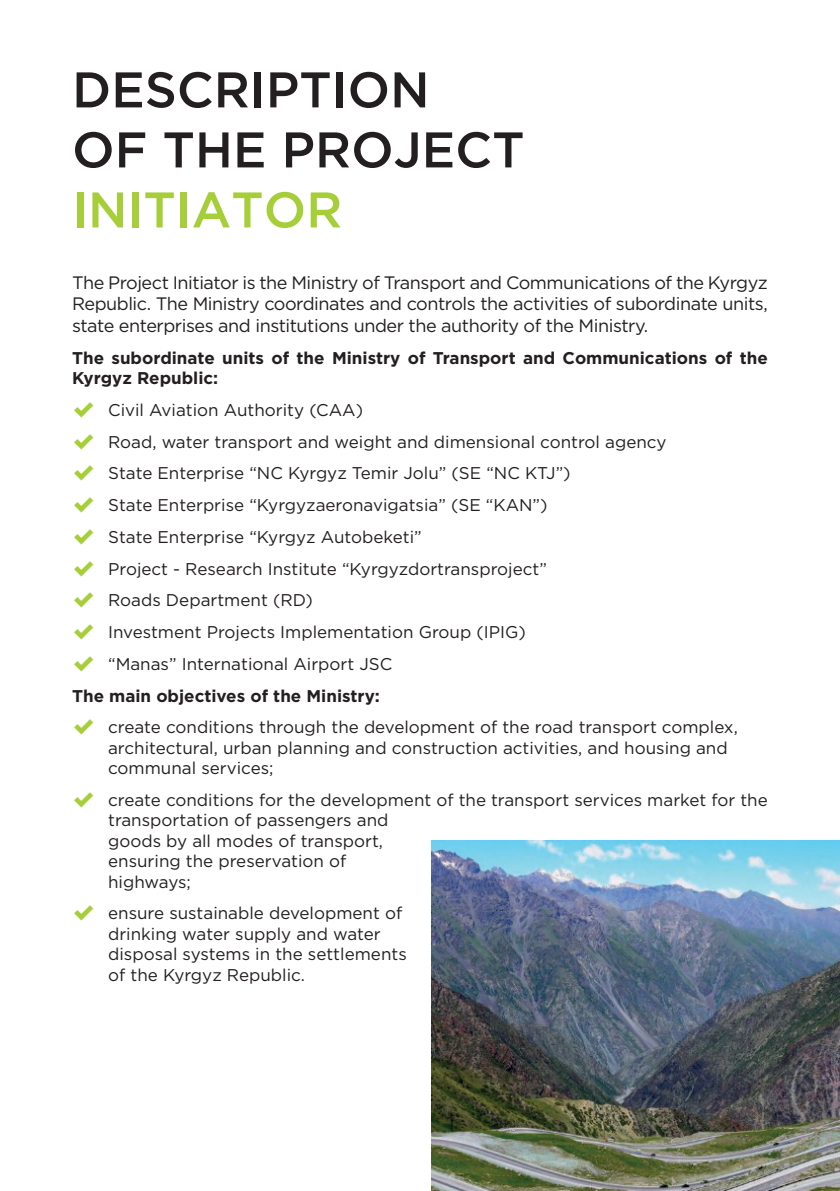
<style>
.page{position:relative;width:840px;height:1191px;background:#fff}
.page>*{position:absolute;margin:0;border:0;box-sizing:border-box;transform-origin:0 0}
.t1{font:500 50px/60px "Gotham Pro";color:#231f20}
.t2{font:500 50px "Gotham Pro";color:#a6ce39}
.t3{font:18px/21.6px "Gotham Pro";letter-spacing:-.025em;color:#231f20;text-align:justify}
.t4{font:17px/20.4px "Gotham Pro";color:#231f20}
.t5{font:700 17px/20.4px "Gotham Pro";color:#231f20}
</style>
<div class="page">
<img style="left:431px;top:840px;width:408px;height:351px">
<h1 class="t1" style="left:72px;top:59px;width:453px">DESCRIPTION<br>OF THE PROJECT</h1>
<h1 class="t2" style="left:72px;top:181px;width:271px">INITIATOR</h1>
<p class="t3" style="left:72px;top:271px;width:697px">The Project Initiator is the Ministry of Transport and Communications of the Kyrgyz Republic. The Ministry coordinates and controls the activities of subordinate units, state enterprises and institutions under the authority of the Ministry.</p>
<p class="t5" style="left:72px;top:347px;width:697px">The subordinate units of the Ministry of Transport and Communications of the<br>Kyrgyz Republic:</p>
<p class="t4" style="left:108px;top:394px;width:559px;line-height:31.8px">Civil Aviation Authority (CAA)<br>Road, water transport and weight and dimensional control agency State Enterprise “NC Kyrgyz Temir Jolu” (SE “NC KTJ”)<br>State Enterprise “Kyrgyzaeronavigatsia” (SE “KAN”)<br>State Enterprise “Kyrgyz Autobeketi”<br>Project - Research Institute “Kyrgyzdortransproject”<br>Roads Department (RD)<br>Investment Projects Implementation Group (IPIG)<br>“Manas” International Airport JSC</p>
<p class="t5" style="left:72px;top:685px;width:309px">The main objectives of the Ministry:</p>
<p class="t4" style="left:108px;top:717px;width:631px">create conditions through the development of the road transport complex, architectural, urban planning and construction activities, and housing and communal services;</p>
<p class="t4" style="left:108px;top:789px;width:661px">create conditions for the development of the transport services market for the transportation of passengers and<br>goods by all modes of transport,<br>ensuring the preservation of<br>highways;</p>
<p class="t4" style="left:108px;top:903px;width:300px">ensure sustainable development of drinking water supply and water disposal systems in the settlements of the Kyrgyz Republic.</p>
</div>
